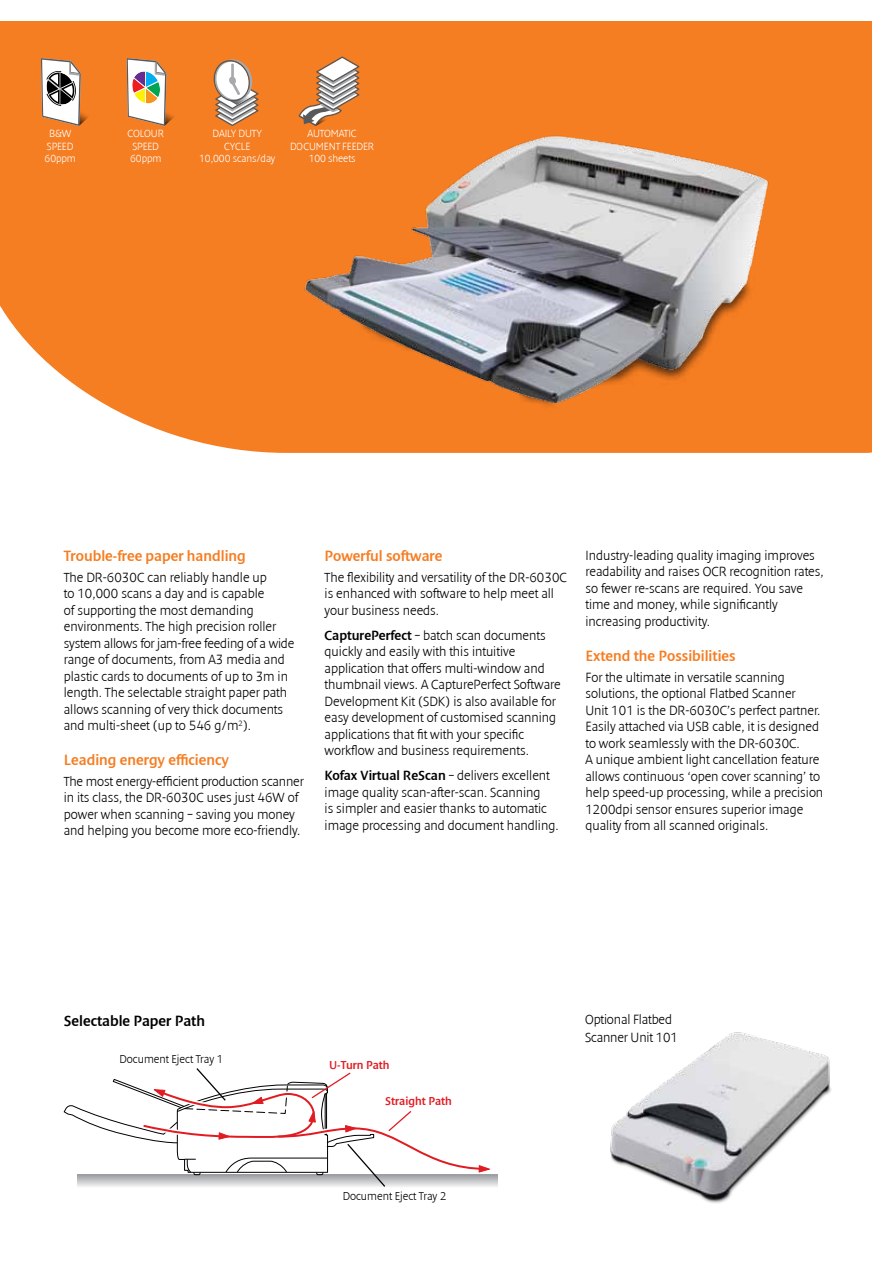
<style>
.page{position:relative;width:893px;height:1263px;background:#fff}
.page>*{position:absolute;margin:0;border:0;box-sizing:border-box;transform-origin:0 0}
.t1{font:15px "Denda New";color:#f57d22}
.t2{font:15px "Denda New";color:#000}
.t3{font:300 13.5px/16.5px "Denda New";color:#000}
.t4{font:300 11.55px "Denda New";color:#000}
.t5{font:11.55px "Denda New";color:#e11b22}
.t6{font:300 10.5px/12.3px "Denda New";letter-spacing:-.01em;color:#fff}
.s1{font-weight:400}
</style>
<div class="page">
<div style="left:0;top:21px;width:871px;height:432px;background:#f57d22"></div>
<img style="left:610px;top:1032px;width:221px;height:171px">
<svg style="left:63px;top:1068px;width:429px;height:119px"></svg>
<svg style="left:127px;top:58px;width:54px;height:68px"></svg>
<svg style="left:212px;top:58px;width:46px;height:68px"></svg>
<svg style="left:299px;top:56px;width:60px;height:55px"></svg>
<svg style="left:41px;top:58px;width:55px;height:68px"></svg>
<img style="left:298px;top:111px;width:480px;height:319px">
<p class="t6" style="left:45px;top:128px;width:33px;text-indent:4px">B&amp;W<br>Speed<br>60ppm</p>
<p class="t6" style="left:128px;top:128px;width:35px">Colour<br>Speed<br>60ppm</p>
<p class="t6" style="left:213px;top:128px;width:39px">Dai ly Duty</p>
<p class="t6" style="left:224px;top:140px;width:26px">Cycle</p>
<p class="t6" style="left:199px;top:152px;width:78px">10,000 scans/day</p>
<p class="t6" style="left:308px;top:128px;width:12px">Automatic</p>
<p class="t6" style="left:290px;top:140px;width:14px">Docume</p>
<p class="t6" style="left:309px;top:140px;width:64px;text-indent:20px">nt FeedEr<br>100 sheets</p>
<p class="t1" style="left:64px;top:548px;width:184px">Trouble-free paper handling</p>
<p class="t3" style="left:64px;top:569px;width:232px">The DR-6030C can reliably handle up<br>to 10,000 scans a day and is capable<br>of supporting the most demanding environments. The high precision roller system allows for jam-free feeding of a wide range of documents, from A3 media and plastic cards to documents of up to 3m in length. The selectable straight paper path allows scanning of very thick documents and multi-sheet (up to 546 g/m<sup>2</sup>).</p>
<p class="t1" style="left:64px;top:752px;width:167px">Leading energy efficiency</p>
<p class="t3" style="left:64px;top:773px;width:241px">The most energy-efficient production scanner in its class, the DR-6030C uses just 46W of power when scanning – saving you money and helping you become more eco-friendly.</p>
<p class="t1" style="left:325px;top:548px;width:119px">Powerful software</p>
<p class="t3" style="left:325px;top:569px;width:244px">The flexibility and versatility of the DR-6030C is enhanced with software to help meet all your business needs.</p>
<p class="t3" style="left:325px;top:627px;width:238px"><span class="s1">CapturePerfect</span> – batch scan documents quickly and easily with this intuitive application that offers multi-window and thumbnail views. A CapturePerfect Software Development Kit (SDK) is also available for easy development of customised scanning applications that fit with your specific workflow and business requirements.</p>
<p class="t3" style="left:325px;top:767px;width:236px"><span class="s1">Kofax Virtual ReScan</span> – delivers excellent image quality scan-after-scan. Scanning<br>is simpler and easier thanks to automatic image processing and document handling.</p>
<p class="t3" style="left:585px;top:547px;width:240px">Industry-leading quality imaging improves readability and raises OCR recognition rates, so fewer re-scans are required. You save time and money, while significantly increasing productivity.</p>
<p class="t1" style="left:585px;top:648px;width:152px">Extend the Possibilities</p>
<p class="t3" style="left:585px;top:669px;width:239px">For the ultimate in versatile scanning solutions, the optional Flatbed Scanner<br>Unit 101 is the DR-6030C’s perfect partner.<br>Easily attached via USB cable, it is designed to work seamlessly with the DR-6030C.<br>A unique ambient light cancellation feature allows continuous ‘open cover scanning’ to help speed-up processing, while a precision 1200dpi sensor ensures superior image quality from all scanned originals.</p>
<p class="t2" style="left:64px;top:1013px;width:143px">Selectable Paper Path</p>
<p class="t4" style="left:119px;top:1053px;width:105px">Document Eject Tray 1</p>
<p class="t5" style="left:329px;top:1058px;width:62px">U-Turn Path</p>
<p class="t5" style="left:385px;top:1094px;width:68px">Straight Path</p>
<p class="t4" style="left:343px;top:1190px;width:105px">Document Eject Tray 2</p>
<p class="t3" style="left:585px;top:1010px;width:94px;line-height:18px">Optional Flatbed<br>Scanner Unit 101</p>
</div>
